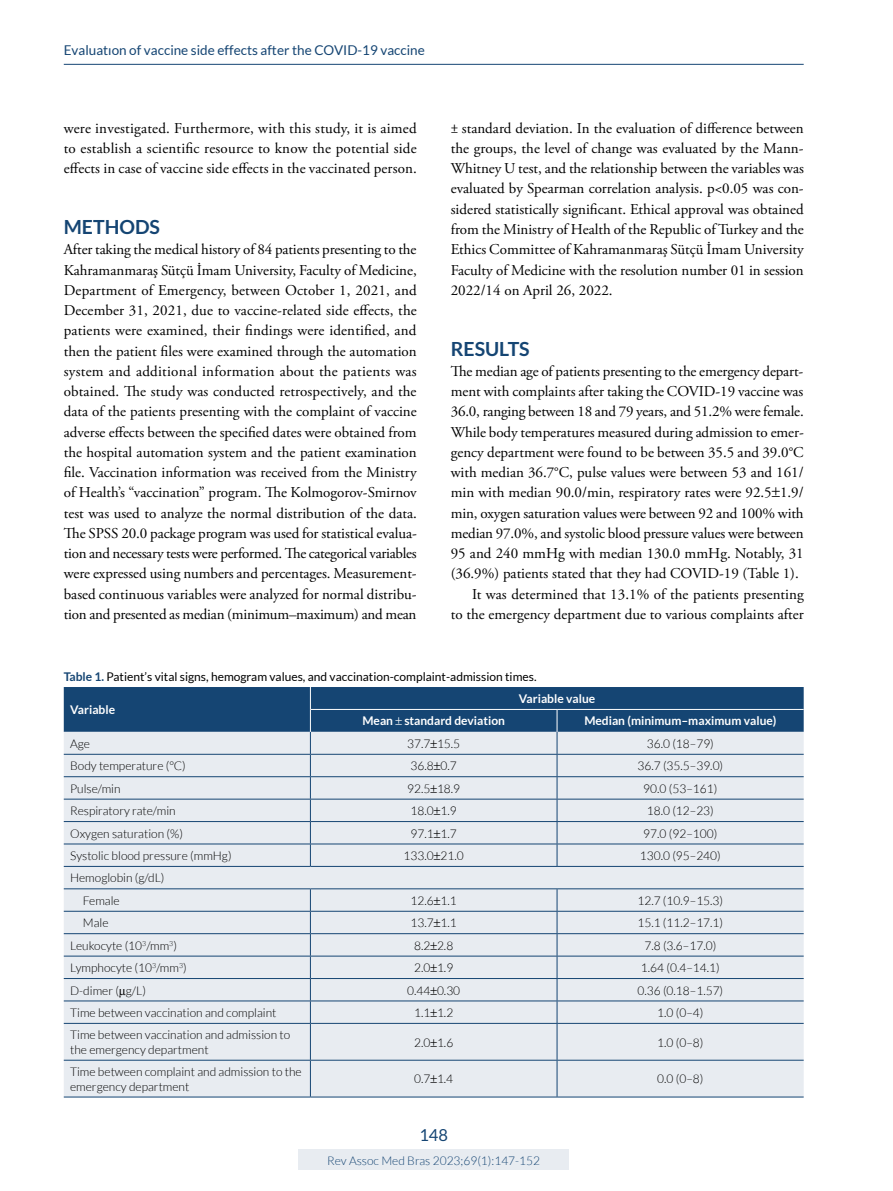
<style>
.page{position:relative;width:893px;height:1191px;background:#fff}
.page>*{position:absolute;margin:0;border:0;box-sizing:border-box;transform-origin:0 0}
.t1{font:700 19.5px "Lato";color:#154573}
.t2{font:16.5px "Lato";color:#154573}
.t3{font:15px/20.2px "Adobe Garamond Pro";color:#000;text-align:justify}
.t4{font:13.5px "Lato";color:#154573}
.t5{font:300 12px/14.4px "Lato";color:#000}
.t6{font:12px "Lato";color:#000}
.t7{font:700 12px "Lato";color:#fff}
.t8{font:300 12px "Lato";color:#154573}
.s1{font-family:"Calibri";font-weight:300}
.s2{font-weight:700;color:#154573}
</style>
<div class="page">
<hr style="left:64px;top:64px;width:740px;height:1px;background:#154573">
<div style="left:299px;top:1149px;width:270px;height:21px;background:#e8ecf1"></div>
<div style="left:64px;top:867px;width:740px;height:229px;background:#e8ecf1"></div>
<svg style="left:310px;top:889px;width:1px;height:134px"></svg>
<svg style="left:557px;top:889px;width:1px;height:134px"></svg>
<hr style="left:310px;top:1023px;width:1px;height:36px;background:#154573">
<hr style="left:557px;top:1023px;width:1px;height:36px;background:#154573">
<hr style="left:310px;top:1060px;width:1px;height:36px;background:#154573">
<hr style="left:557px;top:1060px;width:1px;height:36px;background:#154573">
<hr style="left:64px;top:866px;width:246px;height:1px;background:#154573">
<hr style="left:310px;top:866px;width:247px;height:1px;background:#154573">
<hr style="left:557px;top:866px;width:247px;height:1px;background:#154573">
<hr style="left:64px;top:888px;width:246px;height:1px;background:#154573">
<hr style="left:310px;top:888px;width:247px;height:1px;background:#154573">
<hr style="left:557px;top:888px;width:247px;height:1px;background:#154573">
<hr style="left:64px;top:911px;width:246px;height:1px;background:#154573">
<hr style="left:310px;top:911px;width:247px;height:1px;background:#154573">
<hr style="left:557px;top:911px;width:247px;height:1px;background:#154573">
<hr style="left:64px;top:933px;width:246px;height:1px;background:#154573">
<hr style="left:310px;top:933px;width:247px;height:1px;background:#154573">
<hr style="left:557px;top:933px;width:247px;height:1px;background:#154573">
<hr style="left:64px;top:955px;width:246px;height:1px;background:#154573">
<hr style="left:310px;top:955px;width:247px;height:1px;background:#154573">
<hr style="left:557px;top:955px;width:247px;height:1px;background:#154573">
<hr style="left:64px;top:978px;width:246px;height:1px;background:#154573">
<hr style="left:310px;top:978px;width:247px;height:1px;background:#154573">
<hr style="left:557px;top:978px;width:247px;height:1px;background:#154573">
<hr style="left:64px;top:1000px;width:246px;height:1px;background:#154573">
<hr style="left:310px;top:1000px;width:247px;height:1px;background:#154573">
<hr style="left:557px;top:1000px;width:247px;height:1px;background:#154573">
<hr style="left:64px;top:1023px;width:246px;height:1px;background:#154573">
<hr style="left:310px;top:1023px;width:247px;height:1px;background:#154573">
<hr style="left:557px;top:1023px;width:247px;height:1px;background:#154573">
<hr style="left:64px;top:1059px;width:246px;height:1px;background:#154573">
<hr style="left:310px;top:1059px;width:247px;height:1px;background:#154573">
<hr style="left:557px;top:1059px;width:247px;height:1px;background:#154573">
<hr style="left:64px;top:1096px;width:246px;height:1px;background:#154573">
<hr style="left:310px;top:1096px;width:247px;height:1px;background:#154573">
<hr style="left:557px;top:1096px;width:247px;height:1px;background:#154573">
<svg style="left:64px;top:687px;width:740px;height:179px;background:#adbdce"></svg>
<svg style="left:434px;top:897px;width:6px;height:8px"></svg>
<svg style="left:434px;top:919px;width:6px;height:8px"></svg>
<svg style="left:431px;top:942px;width:6px;height:7px"></svg>
<svg style="left:431px;top:964px;width:6px;height:8px"></svg>
<svg style="left:119px;top:988px;width:7px;height:9px"></svg>
<svg style="left:431px;top:986px;width:6px;height:8px"></svg>
<svg style="left:431px;top:1009px;width:6px;height:8px"></svg>
<svg style="left:431px;top:1038px;width:6px;height:8px"></svg>
<svg style="left:430px;top:1075px;width:7px;height:8px"></svg>
<p class="t4" style="left:64px;top:43px;width:363px">Evaluatıon of vaccine side effects after the COVID-19 vaccine</p>
<p class="t3" style="left:64px;top:118px;width:355px">were investigated. Furthermore, with this study, it is aimed to establish a scientific resource to know the potential side effects in case of vaccine side effects in the vaccinated person.</p>
<h1 class="t1" style="left:64px;top:216px;width:98px">METHODS</h1>
<p class="t3" style="left:64px;top:240px;width:355px">After taking the medical history of 84 patients presenting to the Kahramanmaraş Sütçü İmam University, Faculty of Medicine, Department of Emergency, between October 1, 2021, and December 31, 2021, due to vaccine-related side effects, the patients were examined, their findings were identified, and then the patient files were examined through the automation system and additional information about the patients was obtained. The study was conducted retrospectively, and the data of the patients presenting with the complaint of vaccine adverse effects between the specified dates were obtained from the hospital automation system and the patient examination file. Vaccination information was received from the Ministry of Health’s “vaccination” program. The Kolmogorov-Smirnov test was used to analyze the normal distribution of the data.<br>The SPSS 20.0 package program was used for statistical evalua&shy;tion and necessary tests were performed. The categorical variables were expressed using numbers and percentages. Measurement&shy;based continuous variables were analyzed for normal distribu&shy;tion and presented as median (minimum–maximum) and mean</p>
<p class="t3" style="left:451px;top:118px;width:355px"><span class="s1">±</span> standard deviation. In the evaluation of difference between the groups, the level of change was evaluated by the Mann-Whitney U test, and the relationship between the variables was evaluated by Spearman correlation analysis. p&lt;0.05 was con&shy;sidered statistically significant. Ethical approval was obtained from the Ministry of Health of the Republic of Turkey and the Ethics Committee of Kahramanmaraş Sütçü İmam University Faculty of Medicine with the resolution number 01 in session 2022/14 on April 26, 2022.</p>
<h1 class="t1" style="left:451px;top:337px;width:81px">RESULTS</h1>
<p class="t3" style="left:451px;top:361px;width:354px">The median age of patients presenting to the emergency depart-</p>
<p class="t3" style="left:451px;top:382px;width:354px">ment with complaints after taking the COVID-19 vaccine was</p>
<p class="t3" style="left:451px;top:402px;width:355px">36.0, ranging between 18 and 79 years, and 51.2% were female.</p>
<p class="t3" style="left:451px;top:422px;width:355px">While body temperatures measured during admission to emer-</p>
<p class="t3" style="left:451px;top:442px;width:354px">gency department were found to be between 35.5 and 39.0°C</p>
<p class="t3" style="left:451px;top:463px;width:354px">with median 36.7°C, pulse values were between 53 and 161/</p>
<p class="t3" style="left:451px;top:483px;width:354px">min with median 90.0/min, respiratory rates were 92.5 1.9/</p>
<p class="t3" style="left:451px;top:503px;width:354px">min, oxygen saturation values were between 92 and 100% with</p>
<p class="t3" style="left:451px;top:523px;width:354px">median 97.0%, and systolic blood pressure values were between</p>
<p class="t3" style="left:451px;top:544px;width:354px">95 and 240 mmHg with median 130.0 mmHg. Notably, 31</p>
<p class="t3" style="left:451px;top:564px;width:350px">(36.9%) patients stated that they had COVID-19 (Table 1).</p>
<p class="t3" style="left:472px;top:584px;width:333px">It was determined that 13.1% of the patients presenting</p>
<p class="t3" style="left:451px;top:604px;width:354px">to the emergency department due to various complaints after</p>
<p class="t6" style="left:64px;top:669px;width:474px"><span class="s2">Table 1.</span> Patient’s vital signs, hemogram values, and vaccination-complaint-admission times.</p>
<p class="t7" style="left:70px;top:703px;width:46px">Variable</p>
<p class="t7" style="left:519px;top:692px;width:78px">Variable value</p>
<p class="t7" style="left:362px;top:714px;width:144px">Mean standard deviation</p>
<p class="t7" style="left:584px;top:714px;width:193px">Median (minimum–maximum value)</p>
<p class="t5" style="left:70px;top:736px;width:21px">Age</p>
<p class="t5" style="left:407px;top:736px;width:55px">37.7 15.5</p>
<p class="t5" style="left:647px;top:736px;width:69px">36.0 (18–79)</p>
<p class="t5" style="left:70px;top:759px;width:117px">Body temperature (°C)</p>
<p class="t5" style="left:411px;top:759px;width:48px">36.8 0.7</p>
<p class="t5" style="left:637px;top:759px;width:87px">36.7 (35.5–39.0)</p>
<p class="t5" style="left:70px;top:781px;width:52px">Pulse/min</p>
<p class="t5" style="left:407px;top:781px;width:55px">92.5 18.9</p>
<p class="t5" style="left:643px;top:781px;width:76px">90.0 (53–161)</p>
<p class="t5" style="left:70px;top:803px;width:107px">Respiratory rate/min</p>
<p class="t5" style="left:411px;top:803px;width:48px">18.0 1.9</p>
<p class="t5" style="left:647px;top:803px;width:69px">18.0 (12–23)</p>
<p class="t5" style="left:70px;top:826px;width:114px">Oxygen saturation (%)</p>
<p class="t5" style="left:411px;top:826px;width:48px">97.1 1.7</p>
<p class="t5" style="left:643px;top:826px;width:76px">97.0 (92–100)</p>
<p class="t5" style="left:70px;top:848px;width:163px">Systolic blood pressure (mmHg)</p>
<p class="t5" style="left:404px;top:848px;width:62px">133.0 21.0</p>
<p class="t5" style="left:640px;top:848px;width:83px">130.0 (95–240)</p>
<p class="t5" style="left:83px;top:867px;width:83px;line-height:22.4px;text-indent:-13px">Hemoglobin (g/dL)<br>Female</p>
<p class="t5" style="left:411px;top:893px;width:48px">12.6 1.1</p>
<p class="t5" style="left:637px;top:893px;width:87px">12.7 (10.9–15.3)</p>
<p class="t5" style="left:83px;top:916px;width:27px">Male</p>
<p class="t5" style="left:411px;top:916px;width:48px">13.7 1.1</p>
<p class="t5" style="left:637px;top:916px;width:87px">15.1 (11.2–17.1)</p>
<p class="t5" style="left:70px;top:938px;width:108px">Leukocyte (10<sup>3</sup>/mm<sup>3</sup>)</p>
<p class="t5" style="left:414px;top:938px;width:41px">8.2 2.8</p>
<p class="t5" style="left:644px;top:938px;width:73px">7.8 (3.6–17.0)</p>
<p class="t5" style="left:70px;top:960px;width:118px">Lymphocyte (10<sup>3</sup>/mm<sup>3</sup>)</p>
<p class="t5" style="left:414px;top:960px;width:41px">2.0 1.9</p>
<p class="t5" style="left:641px;top:960px;width:80px">1.64 (0.4–14.1)</p>
<p class="t5" style="left:70px;top:983px;width:77px">D-dimer ( g/L)</p>
<p class="t5" style="left:407px;top:983px;width:55px">0.44 0.30</p>
<p class="t5" style="left:637px;top:983px;width:87px">0.36 (0.18–1.57)</p>
<p class="t5" style="left:70px;top:1005px;width:208px">Time between vaccination and complaint</p>
<p class="t5" style="left:414px;top:1005px;width:41px">1.1 1.2</p>
<p class="t5" style="left:657px;top:1005px;width:48px">1.0 (0–4)</p>
<p class="t5" style="left:70px;top:1028px;width:222px">Time between vaccination and admission to the emergency department</p>
<p class="t5" style="left:414px;top:1035px;width:41px">2.0 1.6</p>
<p class="t5" style="left:657px;top:1035px;width:48px">1.0 (0–8)</p>
<p class="t5" style="left:70px;top:1064px;width:233px">Time between complaint and admission to the emergency department</p>
<p class="t5" style="left:414px;top:1072px;width:41px">0.7 1.4</p>
<p class="t5" style="left:657px;top:1072px;width:48px">0.0 (0–8)</p>
<p class="t2" style="left:419px;top:1126px;width:30px">148</p>
<p class="t8" style="left:327px;top:1154px;width:214px">Rev Assoc Med Bras 2023;69(1):147-152</p>
</div>
